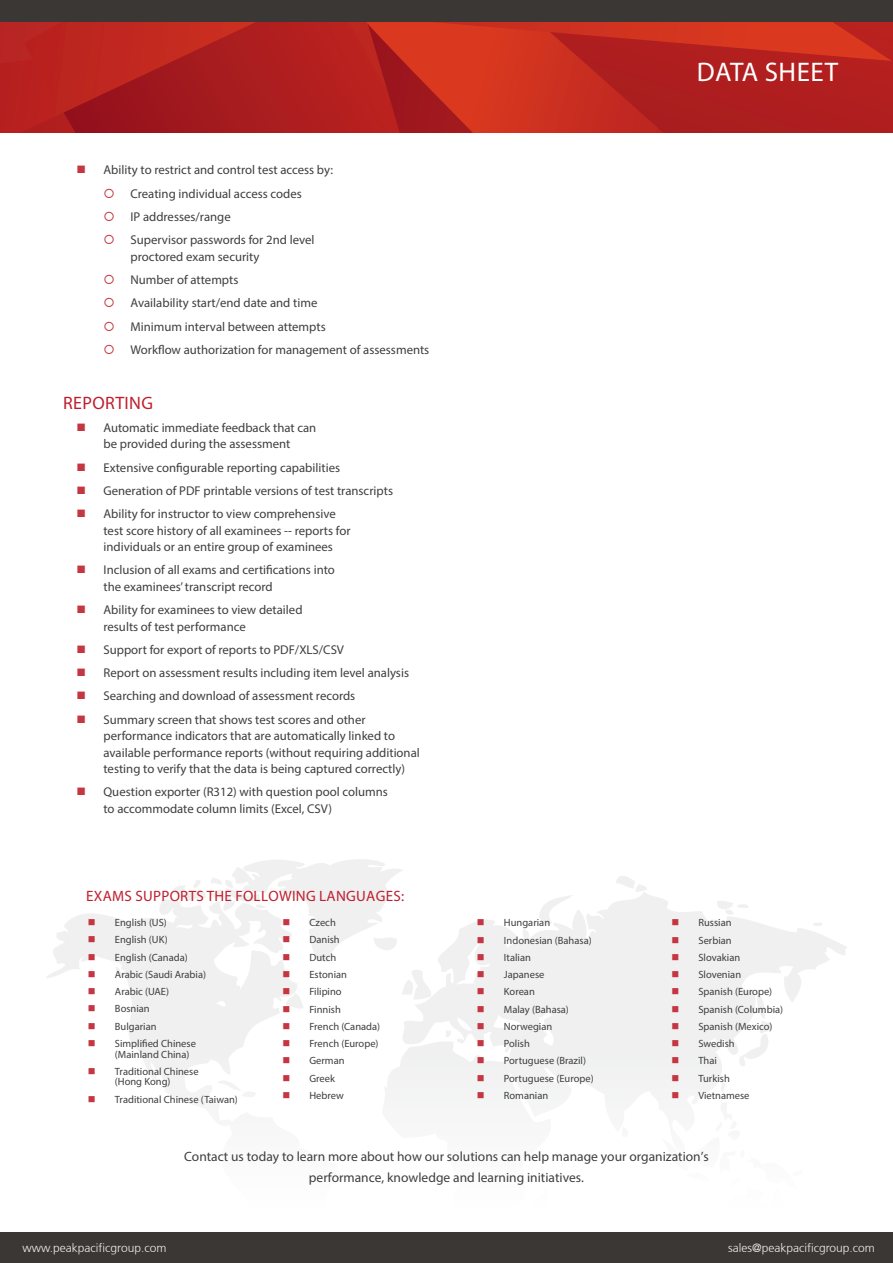
<style>
.page{position:relative;width:893px;height:1263px;background:#fff}
.page>*{position:absolute;margin:0;border:0;box-sizing:border-box;transform-origin:0 0}
.t1{font:27px "Myriad Pro";letter-spacing:.02em;color:#fff}
.t2{font:18px "Myriad Pro";letter-spacing:.02em;color:#be1f2e}
.t3{font:15px "Myriad Pro";letter-spacing:.02em;color:#be1f2e}
.t4{font:13.5px/21.6px "Myriad Pro";color:#3e3e3f;text-align:center}
.t5{font:12.75px/23.2px "Myriad Pro";color:#3e3e3f}
.t6{font:300 12px "Articulate";color:#f1efee}
.t7{font:10.5px/17.2px "Myriad Pro";color:#3e3e3f}
</style>
<div class="page">
<svg style="left:375px;top:24px;width:487px;height:109px;background:#c0281f"></svg>
<svg style="left:0;top:22px;width:375px;height:111px;background:#b11f1e"></svg>
<svg style="left:616px;top:876px;width:31px;height:15px"></svg>
<svg style="left:382px;top:891px;width:466px;height:342px"></svg>
<svg style="left:45px;top:900px;width:293px;height:333px"></svg>
<svg style="left:402px;top:968px;width:30px;height:32px"></svg>
<svg style="left:738px;top:990px;width:38px;height:77px"></svg>
<div style="left:0;top:1233px;width:893px;height:30px;background:#3b3735"></div>
<div style="left:0;top:0;width:892px;height:22px;background:#3b3735"></div>
<svg style="left:89px;top:919px;width:6px;height:6px"></svg>
<svg style="left:89px;top:936px;width:6px;height:7px"></svg>
<svg style="left:89px;top:954px;width:6px;height:6px"></svg>
<svg style="left:89px;top:971px;width:6px;height:6px"></svg>
<svg style="left:89px;top:988px;width:6px;height:6px"></svg>
<svg style="left:89px;top:1005px;width:6px;height:7px"></svg>
<svg style="left:89px;top:1023px;width:6px;height:6px"></svg>
<svg style="left:89px;top:1040px;width:6px;height:6px"></svg>
<svg style="left:89px;top:1068px;width:6px;height:6px"></svg>
<svg style="left:89px;top:1095px;width:6px;height:7px"></svg>
<svg style="left:171px;top:859px;width:232px;height:103px"></svg>
<svg style="left:283px;top:971px;width:6px;height:6px"></svg>
<svg style="left:283px;top:988px;width:21px;height:24px"></svg>
<svg style="left:283px;top:1023px;width:6px;height:6px"></svg>
<svg style="left:283px;top:1040px;width:6px;height:6px"></svg>
<svg style="left:283px;top:1057px;width:6px;height:6px"></svg>
<svg style="left:283px;top:1074px;width:6px;height:7px"></svg>
<svg style="left:283px;top:1092px;width:6px;height:6px"></svg>
<svg style="left:478px;top:919px;width:6px;height:6px"></svg>
<svg style="left:478px;top:936px;width:6px;height:7px"></svg>
<svg style="left:478px;top:954px;width:6px;height:6px"></svg>
<svg style="left:478px;top:971px;width:6px;height:6px"></svg>
<svg style="left:478px;top:988px;width:6px;height:6px"></svg>
<svg style="left:478px;top:1005px;width:6px;height:7px"></svg>
<svg style="left:478px;top:1023px;width:6px;height:6px"></svg>
<svg style="left:478px;top:1040px;width:6px;height:6px"></svg>
<svg style="left:478px;top:1057px;width:6px;height:6px"></svg>
<svg style="left:478px;top:1074px;width:6px;height:7px"></svg>
<svg style="left:478px;top:1092px;width:6px;height:6px"></svg>
<svg style="left:672px;top:919px;width:6px;height:6px"></svg>
<svg style="left:672px;top:936px;width:6px;height:7px"></svg>
<svg style="left:672px;top:954px;width:6px;height:6px"></svg>
<svg style="left:672px;top:971px;width:6px;height:6px"></svg>
<svg style="left:672px;top:988px;width:6px;height:6px"></svg>
<svg style="left:672px;top:1005px;width:6px;height:7px"></svg>
<svg style="left:672px;top:1023px;width:6px;height:6px"></svg>
<svg style="left:672px;top:1040px;width:6px;height:6px"></svg>
<svg style="left:672px;top:1057px;width:6px;height:6px"></svg>
<svg style="left:662px;top:1074px;width:141px;height:159px"></svg>
<p class="t5" style="left:131px;top:158px;width:204px;text-indent:-27px">Ability to restrict and control test access by:<br>Creating individual access codes<br>IP addresses/range<br>Supervisor passwords for 2nd level</p>
<p class="t5" style="left:131px;top:245px;width:300px">proctored exam security<br>Number of attempts<br>Availability start/end date and time<br>Minimum interval between attempts<br>Workflow authorization for management of assessments</p>
<h2 class="t2" style="left:63px;top:391px;width:91px">REPORTING</h2>
<p class="t5" style="left:103px;top:419px;width:214px;line-height:16.5px">Automatic immediate feedback that can be provided during the assessment</p>
<p class="t5" style="left:103px;top:455px;width:291px">Extensive configurable reporting capabilities<br>Generation of PDF printable versions of test transcripts<br>Ability for instructor to view comprehensive</p>
<p class="t5" style="left:103px;top:522px;width:249px;line-height:16.5px">test score history of all examinees -- reports for individuals or an entire group of examinees</p>
<p class="t5" style="left:103px;top:562px;width:233px;line-height:16.5px">Inclusion of all exams and certifications into the examinees’ transcript record</p>
<p class="t5" style="left:103px;top:601px;width:201px;line-height:16.5px">Ability for examinees to view detailed results of test performance</p>
<p class="t5" style="left:103px;top:638px;width:307px">Support for export of reports to PDF/XLS/CSV<br>Report on assessment results including item level analysis Searching and download of assessment records Summary screen that shows test scores and other</p>
<p class="t5" style="left:103px;top:727px;width:318px;line-height:16.5px">performance indicators that are automatically linked to available performance reports (without requiring additional testing to verify that the data is being captured correctly)</p>
<p class="t5" style="left:103px;top:784px;width:286px;line-height:16.5px">Question exporter (R312) with question pool columns to accommodate column limits (Excel, CSV)</p>
<h1 class="t1" style="left:697px;top:55px;width:143px">DATA SHEET</h1>
<p class="t3" style="left:86px;top:887px;width:320px">EXAMS SUPPORTS THE FOLLOWING LANGUAGES:</p>
<p class="t7" style="left:115px;top:914px;width:93px">English (US)<br>English (UK)<br>English (Canada)<br>Arabic (Saudi Arabia)<br>Arabic (UAE)<br>Bosnian<br>Bulgarian<br>Simplified Chinese</p>
<p class="t7" style="left:115px;top:1045px;width:85px">(Mainland China)<br>Traditional Chinese</p>
<p class="t7" style="left:115px;top:1073px;width:125px">(Hong Kong)<br>Traditional Chinese (Taiwan)</p>
<p class="t7" style="left:309px;top:914px;width:72px">Czech<br>Danish<br>Dutch<br>Estonian<br>Filipino<br>Finnish<br>French (Canada)<br>French (Europe)<br>German<br>Greek<br>Hebrew</p>
<p class="t7" style="left:504px;top:914px;width:91px">Hungarian<br>Indonesian (Bahasa)<br>Italian<br>Japanese<br>Korean<br>Malay (Bahasa)<br>Norwegian<br>Polish<br>Portuguese (Brazil)<br>Portuguese (Europe)<br>Romanian</p>
<p class="t7" style="left:698px;top:914px;width:86px">Russian<br>Serbian<br>Slovakian<br>Slovenian<br>Spanish (Europe)<br>Spanish (Columbia)<br>Spanish (Mexico)<br>Swedish<br>Thai<br>Turkish<br>Vietnamese</p>
<p class="t4" style="left:184px;top:1145px;width:526px">Contact us today to learn more about how our solutions can help manage your organization’s performance, knowledge and learning initiatives.</p>
<p class="t6" style="left:23px;top:1241px;width:145px">www.peakpacificgroup.com</p>
<p class="t6" style="left:728px;top:1241px;width:148px">sales@peakpacificgroup.com</p>
</div>
